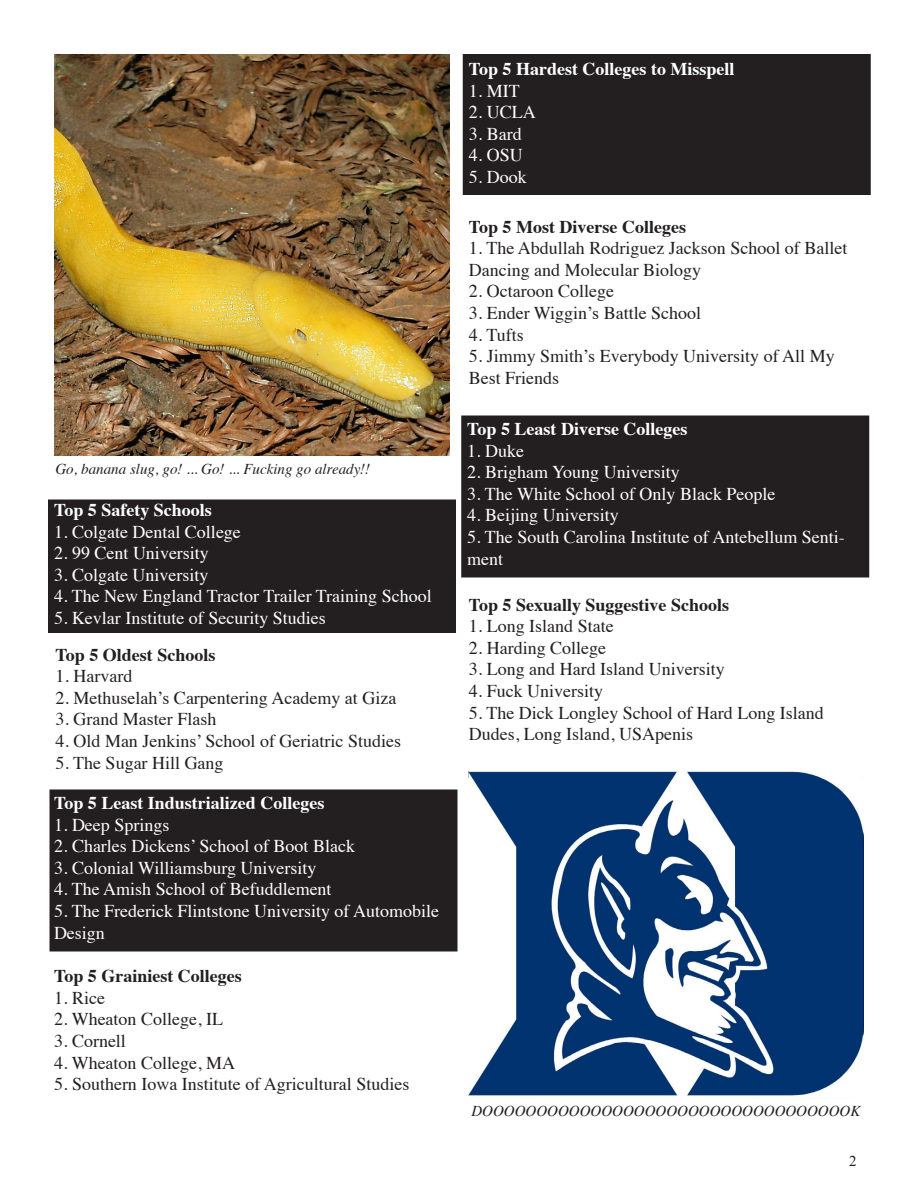
<style>
.page{position:relative;width:918px;height:1188px;background:#fff}
.page>*{position:absolute;margin:0;border:0;box-sizing:border-box;transform-origin:0 0}
.t1{font:18px/21.6px "Times";color:#231f20}
.t2{font:18px/21.6px "Times";color:#fff}
.t3{font:700 18px "Times";color:#fff}
.t4{font:700 18px "Times";color:#231f20}
.t5{font:italic 15px "Times";color:#231f20}
.t6{font:15px "Times New Roman";color:#231f20}
</style>
<div class="page">
<div style="left:462px;top:416px;width:406px;height:161px;background:#231f20"></div>
<div style="left:461px;top:416px;width:408px;height:162px;border:2px solid #231f20"></div>
<div style="left:464px;top:55px;width:406px;height:139px;background:#231f20"></div>
<div style="left:463px;top:54px;width:408px;height:141px;border:2px solid #231f20"></div>
<div style="left:50px;top:790px;width:407px;height:161px;background:#231f20"></div>
<div style="left:50px;top:789px;width:408px;height:162px;border:2px solid #231f20"></div>
<div style="left:49px;top:500px;width:406px;height:132px;background:#231f20"></div>
<div style="left:48px;top:500px;width:408px;height:133px;border:2px solid #231f20"></div>
<img style="left:54px;top:54px;width:396px;height:402px">
<img style="left:469px;top:772px;width:394px;height:324px">
<p class="t5" style="left:56px;top:456px;width:316px">Go, banana slug, go! ... Go! ... Fucking go already!!</p>
<p class="t3" style="left:54px;top:493px;width:159px">Top 5 Safety Schools</p>
<p class="t2" style="left:54px;top:519px;width:188px">1. Colgate Dental College</p>
<p class="t2" style="left:54px;top:541px;width:156px">2. 99 Cent University</p>
<p class="t2" style="left:54px;top:562px;width:156px">3. Colgate University</p>
<p class="t2" style="left:54px;top:584px;width:379px">4. The New England Tractor Trailer Training School</p>
<p class="t2" style="left:54px;top:606px;width:273px">5. Kevlar Institute of Security Studies</p>
<p class="t4" style="left:56px;top:637px;width:161px">Top 5 Oldest Schools</p>
<p class="t1" style="left:56px;top:664px;width:78px">1. Harvard</p>
<p class="t1" style="left:56px;top:685px;width:342px">2. Methuselah’s Carpentering Academy at Giza</p>
<p class="t1" style="left:56px;top:707px;width:162px">3. Grand Master Flash</p>
<p class="t1" style="left:56px;top:729px;width:347px">4. Old Man Jenkins’ School of Geriatric Studies</p>
<p class="t1" style="left:56px;top:750px;width:170px">5. The Sugar Hill Gang</p>
<p class="t3" style="left:54px;top:786px;width:272px">Top 5 Least Industrialized Colleges</p>
<p class="t2" style="left:54px;top:812px;width:117px">1. Deep Springs</p>
<p class="t2" style="left:54px;top:834px;width:303px">2. Charles Dickens’ School of Boot Black</p>
<p class="t2" style="left:54px;top:855px;width:264px">3. Colonial Williamsburg University</p>
<p class="t2" style="left:54px;top:877px;width:279px">4. The Amish School of Befuddlement</p>
<p class="t2" style="left:54px;top:899px;width:387px">5. The Frederick Flintstone University of Automobile<br>Design</p>
<p class="t4" style="left:54px;top:959px;width:189px">Top 5 Grainiest Colleges</p>
<p class="t1" style="left:54px;top:985px;width:52px">1. Rice</p>
<p class="t1" style="left:54px;top:1007px;width:171px">2. Wheaton College, IL</p>
<p class="t1" style="left:54px;top:1029px;width:73px">3. Cornell</p>
<p class="t1" style="left:54px;top:1050px;width:183px">4. Wheaton College, MA</p>
<p class="t1" style="left:54px;top:1072px;width:357px">5. Southern Iowa Institute of Agricultural Studies</p>
<p class="t3" style="left:469px;top:52px;width:267px">Top 5 Hardest Colleges to Misspell</p>
<p class="t2" style="left:469px;top:78px;width:52px">1. MIT</p>
<p class="t2" style="left:469px;top:100px;width:68px">2. UCLA</p>
<p class="t2" style="left:469px;top:121px;width:54px">3. Bard</p>
<p class="t2" style="left:469px;top:143px;width:55px">4. OSU</p>
<p class="t2" style="left:469px;top:165px;width:59px">5. Dook</p>
<p class="t4" style="left:469px;top:209px;width:219px">Top 5 Most Diverse Colleges</p>
<p class="t1" style="left:469px;top:236px;width:380px">1. The Abdullah Rodriguez Jackson School of Ballet<br>Dancing and Molecular Biology</p>
<p class="t1" style="left:469px;top:279px;width:147px">2. Octaroon College</p>
<p class="t1" style="left:469px;top:301px;width:234px">3. Ender Wiggin’s Battle School</p>
<p class="t1" style="left:469px;top:322px;width:57px">4. Tufts</p>
<p class="t1" style="left:469px;top:344px;width:368px">5. Jimmy Smith’s Everybody University of All My<br>Best Friends</p>
<p class="t3" style="left:467px;top:412px;width:222px">Top 5 Least Diverse Colleges</p>
<p class="t2" style="left:467px;top:438px;width:58px">1. Duke</p>
<p class="t2" style="left:467px;top:460px;width:214px">2. Brigham Young University</p>
<p class="t2" style="left:467px;top:481px;width:310px">3. The White School of Only Black People</p>
<p class="t2" style="left:467px;top:503px;width:153px">4. Beijing University</p>
<p class="t2" style="left:467px;top:525px;width:379px">5. The South Carolina Institute of Antebellum Senti&shy;ment</p>
<p class="t4" style="left:469px;top:587px;width:262px">Top 5 Sexually Suggestive Schools</p>
<p class="t1" style="left:469px;top:614px;width:146px">1. Long Island State</p>
<p class="t1" style="left:469px;top:635px;width:139px">2. Harding College</p>
<p class="t1" style="left:469px;top:657px;width:257px">3. Long and Hard Island University</p>
<p class="t1" style="left:469px;top:679px;width:136px">4. Fuck University</p>
<p class="t1" style="left:469px;top:700px;width:357px">5. The Dick Longley School of Hard Long Island<br>Dudes, Long Island, USApenis</p>
<p class="t5" style="left:471px;top:1098px;width:391px">DOOOOOOOOOOOOOOOOOOOOOOOOOOOOOOOOOOK</p>
<p class="t6" style="left:849px;top:1151px;width:9px">2</p>
</div>
